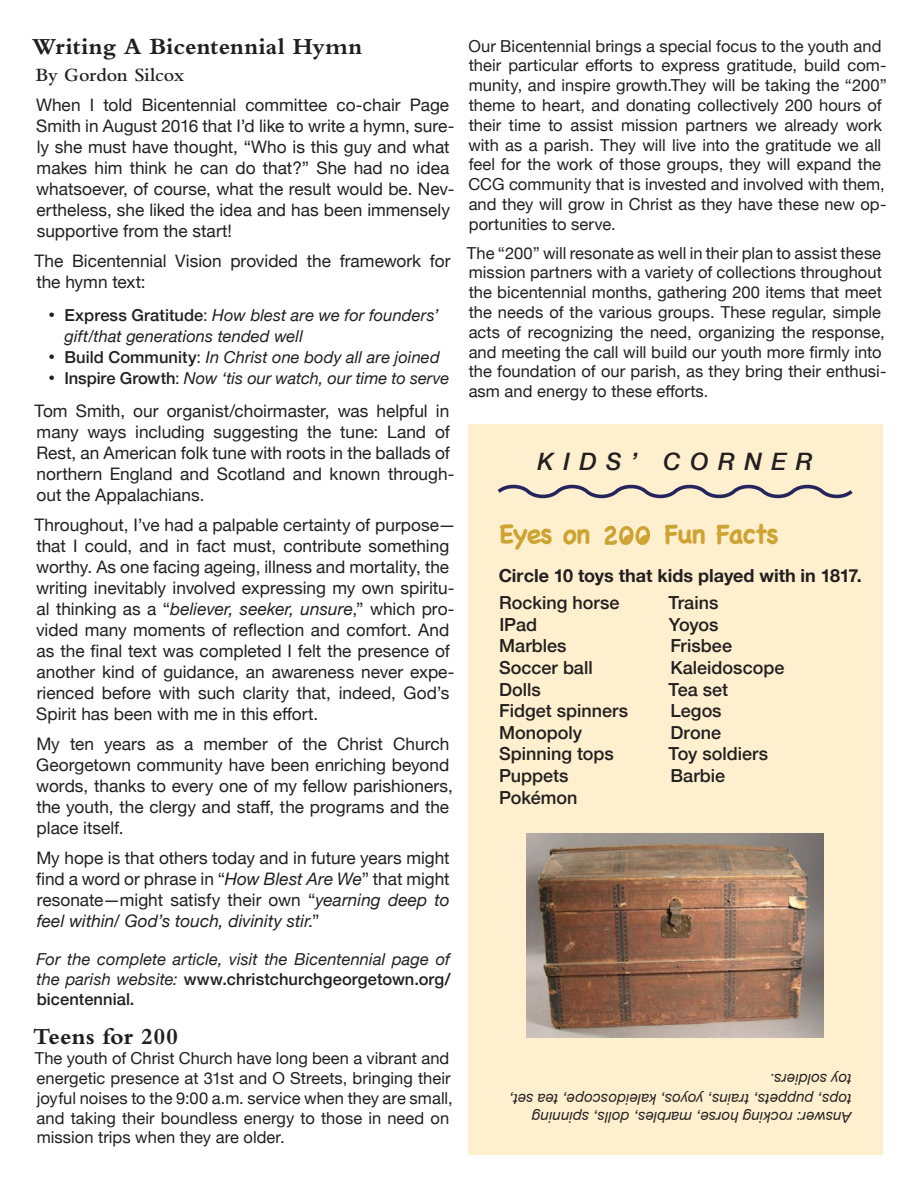
<style>
.page{position:relative;width:918px;height:1188px;background:#fff}
.page>*{position:absolute;margin:0;border:0;box-sizing:border-box;transform-origin:0 0}
.t1{font:700 27px "Chalkboard";letter-spacing:-.045em;color:#cda332}
.t2{font:700 24px "Bembo";letter-spacing:.005em;color:#231f20}
.t3{font:italic 500 24px "Helvetica Neue";letter-spacing:.395em;color:#231f20}
.t4{font:600 19.5px "Bembo";letter-spacing:-.005em;color:#231f20}
.t5{font:500 18px "Helvetica Neue";color:#231f20}
.t6{font:700 18px "Helvetica Neue";color:#231f20}
.t7{font:17.25px/21px "Helvetica Neue";color:#231f20}
.t8{font:16.5px/19.8px "Helvetica Neue";color:#231f20}
.t9{font:italic 16.5px/19.8px "Helvetica Neue";letter-spacing:.005em;color:#231f20}
.t10{font:italic 15px/18px "Helvetica Neue";letter-spacing:.01em;color:#231f20}
.s1{font-style:normal;font-size:36px}
.s2{font-weight:500;font-style:normal}
.s3{font-style:normal}
.s4{font-style:italic}
</style>
<div class="page">
<div style="left:468px;top:424px;width:414px;height:731px;background:#feefce"></div>
<svg style="left:497px;top:484px;width:356px;height:15px"></svg>
<svg style="left:605px;top:526px;width:45px;height:19px"></svg>
<img style="left:527px;top:834px;width:297px;height:203px">
<p class="t2" style="left:32px;top:33px;width:331px">Writing A Bicentennial Hymn</p>
<p class="t4" style="left:36px;top:64px;width:150px">By Gordon Silcox</p>
<p class="t7" style="left:36px;top:96px;width:420px">When I told Bicentennial committee co-chair Page Smith in August 2016 that I’d like to write a hymn, sure&shy;ly she must have thought, “Who is this guy and what makes him think he can do that?” She had no idea whatsoever, of course, what the result would be. Nev&shy;ertheless, she liked the idea and has been immensely supportive from the start!</p>
<p class="t7" style="left:35px;top:252px;width:417px">The Bicentennial Vision provided the framework for the hymn text:</p>
<p class="t9" style="left:64px;top:306px;width:376px;line-height:21px;text-indent:-18px"><span class="s1">·</span> <span class="s2">Express Gratitude</span><span class="s3">:</span> How blest are we for founders’ gift/that generations tended well</p>
<p class="t9" style="left:47px;top:349px;width:395px"><span class="s1">·</span> <span class="s2">Build Community</span><span class="s3">:</span> In Christ one body all are joined</p>
<p class="t9" style="left:47px;top:370px;width:404px"><span class="s1">·</span> <span class="s2">Inspire Growth</span><span class="s3">:</span> Now ‘tis our watch, our time to serve</p>
<p class="t7" style="left:35px;top:402px;width:421px">Tom Smith, our organist/choirmaster, was helpful in many ways including suggesting the tune: Land of Rest, an American folk tune with roots in the ballads of northern England and Scotland and known through&shy;out the Appalachians.</p>
<p class="t7" style="left:35px;top:516px;width:423px">Throughout, I’ve had a palpable certainty of purpose— that I could, and in fact must, contribute something worthy. As one facing ageing, illness and mortality, the writing inevitably involved expressing my own spiritu&shy;al thinking as a “<span class="s4">believer, seeker, unsure</span>,” which pro&shy;vided many moments of reflection and comfort. And as the final text was completed I felt the presence of another kind of guidance, an awareness never expe&shy;rienced before with such clarity that, indeed, God’s Spirit has been with me in this effort.</p>
<p class="t7" style="left:36px;top:735px;width:418px">My ten years as a member of the Christ Church Georgetown community have been enriching beyond words, thanks to every one of my fellow parishioners, the youth, the clergy and staff, the programs and the place itself.</p>
<p class="t7" style="left:36px;top:849px;width:415px;text-align:justify">My hope is that others today and in future years might find a word or phrase in “<span class="s4">How Blest Are We</span>” that might resonate—might satisfy their own “<span class="s4">yearning deep to feel within/ God’s touch, divinity stir</span>.”</p>
<p class="t9" style="left:36px;top:950px;width:416px;text-align:justify">For the complete article, visit the Bicentennial page of the parish website: <span class="s2">www.christchurchgeorgetown.org/ bicentennial.</span></p>
<p class="t2" style="left:33px;top:1023px;width:146px">Teens for 200</p>
<p class="t8" style="left:35px;top:1049px;width:419px">The youth of Christ Church have long been a vibrant and energetic presence at 31st and O Streets, bringing their joyful noises to the 9:00 a.m. service when they are small, and taking their boundless energy to those in need on mission trips when they are older.</p>
<p class="t8" style="left:468px;top:37px;width:420px">Our Bicentennial brings a special focus to the youth and their particular efforts to express gratitude, build com&shy;munity, and inspire growth.They will be taking the “200” theme to heart, and donating collectively 200 hours of their time to assist mission partners we already work with as a parish. They will live into the gratitude we all feel for the work of those groups, they will expand the CCG community that is invested and involved with them, and they will grow in Christ as they have these new op&shy;portunities to serve.</p>
<p class="t8" style="left:467px;top:244px;width:421px">The “200” will resonate as well in their plan to assist these mission partners with a variety of collections throughout the bicentennial months, gathering 200 items that meet the needs of the various groups. These regular, simple acts of recognizing the need, organizing the response, and meeting the call will build our youth more firmly into the foundation of our parish, as they bring their enthusi&shy;asm and energy to these efforts.</p>
<p class="t3" style="left:537px;top:441px;width:277px">KIDS’ CORNER</p>
<p class="t1" style="left:499px;top:518px;width:93px">Eyes on</p>
<p class="t1" style="left:664px;top:518px;width:116px">Fun Facts</p>
<p class="t6" style="left:499px;top:561px;width:365px">Circle 10 toys that kids played with in 1817.</p>
<p class="t5" style="left:499px;top:588px;width:122px">Rocking horse</p>
<p class="t5" style="left:499px;top:610px;width:39px">IPad</p>
<p class="t5" style="left:499px;top:632px;width:69px">Marbles</p>
<p class="t5" style="left:499px;top:653px;width:95px">Soccer ball</p>
<p class="t5" style="left:499px;top:675px;width:43px">Dolls</p>
<p class="t5" style="left:499px;top:696px;width:131px">Fidget spinners</p>
<p class="t5" style="left:499px;top:718px;width:85px">Monopoly</p>
<p class="t5" style="left:499px;top:740px;width:116px">Spinning tops</p>
<p class="t5" style="left:499px;top:761px;width:71px">Puppets</p>
<p class="t5" style="left:499px;top:783px;width:80px">Pokémon</p>
<p class="t5" style="left:669px;top:588px;width:51px">Trains</p>
<p class="t5" style="left:669px;top:610px;width:51px">Yoyos</p>
<p class="t5" style="left:670px;top:632px;width:63px">Frisbee</p>
<p class="t5" style="left:670px;top:653px;width:115px">Kaleidoscope</p>
<p class="t5" style="left:669px;top:675px;width:61px">Tea set</p>
<p class="t5" style="left:670px;top:696px;width:53px">Legos</p>
<p class="t5" style="left:670px;top:718px;width:52px">Drone</p>
<p class="t5" style="left:669px;top:740px;width:101px">Toy soldiers</p>
<p class="t5" style="left:670px;top:761px;width:56px">Barbie</p>
<p class="t10" style="left:851px;top:1088px;width:83px;rotate:-180deg">toy soldiers.</p>
<p class="t10" style="left:851px;top:1125px;width:344px;rotate:-180deg">Answer: rocking horse, marbles, dolls, spinning tops, puppets, trains, yoyos, kaleidoscope, tea set,</p>
</div>
